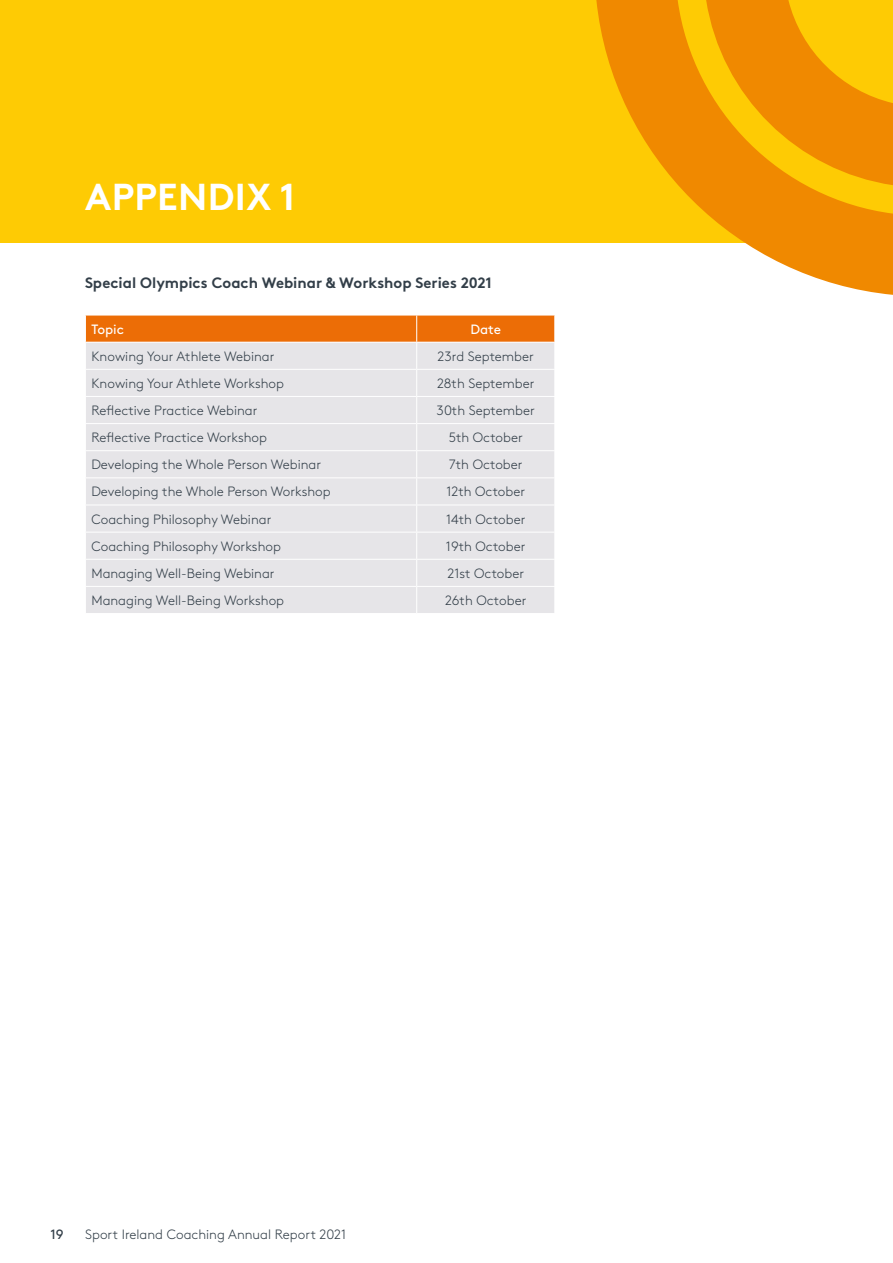
<style>
.page{position:relative;width:893px;height:1263px;background:#fff}
.page>*{position:absolute;margin:0;border:0;box-sizing:border-box;transform-origin:0 0}
.t1{font:700 37.5px "Brown Std";letter-spacing:.01em;color:#fff}
.t2{font:700 15px "Brown Std";color:#323e48}
.t3{font:300 13.5px "Brown Std";color:#323e48}
.t4{font:13.5px "Brown Std";color:#fff}
.t5{font:13.5px "Brown Std";color:#323e48}
</style>
<div class="page">
<div style="left:0;top:0;width:893px;height:242px;background:#fecb04"></div>
<svg style="left:85px;top:315px;width:470px;height:298px"></svg>
<hr style="left:85px;top:342px;width:332px;height:1px;background:#fff">
<hr style="left:417px;top:342px;width:138px;height:1px;background:#fff">
<hr style="left:85px;top:369px;width:332px;height:1px;background:#fff">
<hr style="left:417px;top:369px;width:138px;height:1px;background:#fff">
<hr style="left:85px;top:396px;width:332px;height:1px;background:#fff">
<hr style="left:417px;top:396px;width:138px;height:1px;background:#fff">
<hr style="left:85px;top:423px;width:332px;height:1px;background:#fff">
<hr style="left:417px;top:423px;width:138px;height:1px;background:#fff">
<hr style="left:85px;top:450px;width:332px;height:1px;background:#fff">
<hr style="left:417px;top:450px;width:138px;height:1px;background:#fff">
<hr style="left:85px;top:477px;width:332px;height:1px;background:#fff">
<hr style="left:417px;top:477px;width:138px;height:1px;background:#fff">
<hr style="left:85px;top:505px;width:332px;height:1px;background:#fff">
<hr style="left:417px;top:505px;width:138px;height:1px;background:#fff">
<hr style="left:85px;top:532px;width:332px;height:1px;background:#fff">
<hr style="left:417px;top:532px;width:138px;height:1px;background:#fff">
<hr style="left:85px;top:559px;width:332px;height:1px;background:#fff">
<hr style="left:417px;top:559px;width:138px;height:1px;background:#fff">
<hr style="left:85px;top:586px;width:332px;height:1px;background:#fff">
<hr style="left:417px;top:586px;width:138px;height:1px;background:#fff">
<svg style="left:596px;top:0;width:297px;height:295px;fill:#f08900"></svg>
<svg style="left:706px;top:0;width:187px;height:185px"></svg>
<p class="t1" style="left:85px;top:174px;width:212px">APPENDIX 1</p>
<p class="t2" style="left:85px;top:273px;width:408px">Special Olympics Coach Webinar &amp; Workshop Series 2021</p>
<p class="t4" style="left:91px;top:321px;width:34px">Topic</p>
<p class="t4" style="left:470px;top:321px;width:32px">Date</p>
<p class="t3" style="left:91px;top:348px;width:185px">Knowing Your Athlete Webinar</p>
<p class="t3" style="left:437px;top:348px;width:98px">23rd September</p>
<p class="t3" style="left:91px;top:376px;width:194px">Knowing Your Athlete Workshop</p>
<p class="t3" style="left:437px;top:376px;width:99px">28th September</p>
<p class="t3" style="left:91px;top:403px;width:168px">Reflective Practice Webinar</p>
<p class="t3" style="left:437px;top:403px;width:100px">30th September</p>
<p class="t3" style="left:91px;top:430px;width:177px">Reflective Practice Workshop</p>
<p class="t3" style="left:449px;top:430px;width:76px">5th October</p>
<p class="t3" style="left:91px;top:457px;width:231px">Developing the Whole Person Webinar</p>
<p class="t3" style="left:449px;top:457px;width:75px">7th October</p>
<p class="t3" style="left:91px;top:484px;width:241px">Developing the Whole Person Workshop</p>
<p class="t3" style="left:446px;top:484px;width:80px">12th October</p>
<p class="t3" style="left:91px;top:511px;width:181px">Coaching Philosophy Webinar</p>
<p class="t3" style="left:446px;top:511px;width:81px">14th October</p>
<p class="t3" style="left:91px;top:538px;width:191px">Coaching Philosophy Workshop</p>
<p class="t3" style="left:446px;top:538px;width:81px">19th October</p>
<p class="t3" style="left:91px;top:566px;width:185px">Managing Well-Being Webinar</p>
<p class="t3" style="left:447px;top:566px;width:78px">21st October</p>
<p class="t3" style="left:91px;top:593px;width:194px">Managing Well-Being Workshop</p>
<p class="t3" style="left:445px;top:593px;width:83px">26th October</p>
<p class="t5" style="left:50px;top:1226px;width:15px">19</p>
<p class="t3" style="left:85px;top:1227px;width:263px">Sport Ireland Coaching Annual Report 2021</p>
</div>
